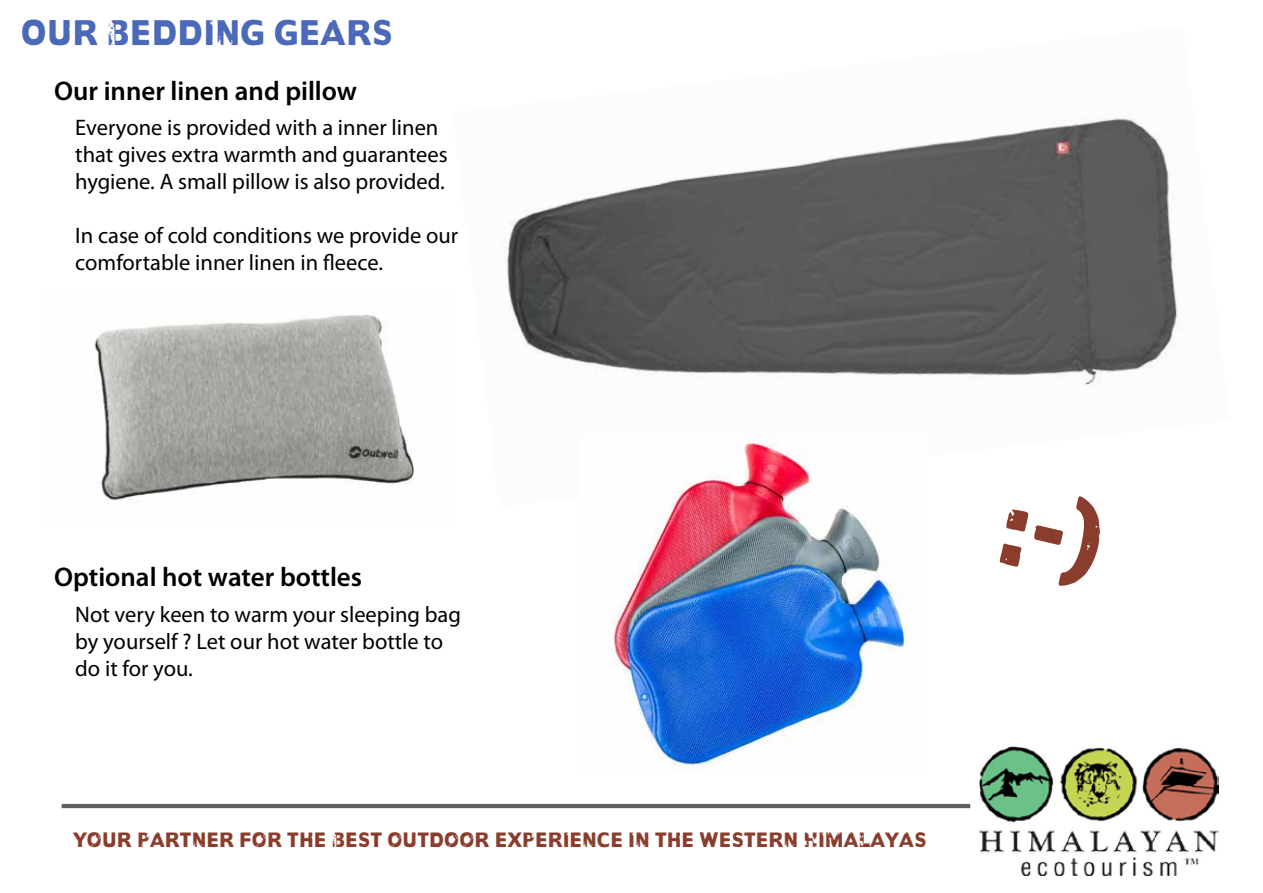
<style>
.page{position:relative;width:1263px;height:893px;background:#fff}
.page>*{position:absolute;margin:0;border:0;box-sizing:border-box;transform-origin:0 0}
.t1{font:36px "Anothernamefor";color:#4b69b9}
.t2{font:600 27px "Myriad Pro";color:#000}
.t3{font:22.5px/27px "Myriad Pro";color:#000}
.t4{font:21px "Anothernamefor";color:#8a3d2c}
</style>
<div class="page">
<img style="left:979px;top:747px;width:239px;height:129px">
<hr style="left:62px;top:804px;width:908px;height:4px;background:#5f6062">
<img style="left:504px;top:114px;width:673px;height:271px">
<img style="left:608px;top:435px;width:307px;height:337px">
<img style="left:94px;top:313px;width:320px;height:188px">
<h1 class="t1" style="left:21px;top:14px;width:373px">OUR BEDDING GEARS</h1>
<p class="t2" style="left:54px;top:73px;width:305px">Our inner linen and pillow</p>
<p class="t3" style="left:75px;top:114px;width:374px">Everyone is provided with a inner linen that gives extra warmth and guarantees hygiene. A small pillow is also provided.</p>
<p class="t3" style="left:75px;top:222px;width:384px">In case of cold conditions we provide our comfortable inner linen in fleece.</p>
<p class="t2" style="left:54px;top:560px;width:310px">Optional hot water bottles</p>
<p class="t3" style="left:75px;top:601px;width:387px">Not very keen to warm your sleeping bag by yourself ? Let our hot water bottle to do it for you.</p>
<p class="t4" style="left:73px;top:828px;width:855px">YOUR PARTNER FOR THE BEST OUTDOOR EXPERIENCE IN THE WESTERN HIMALAYAS</p>
</div>
